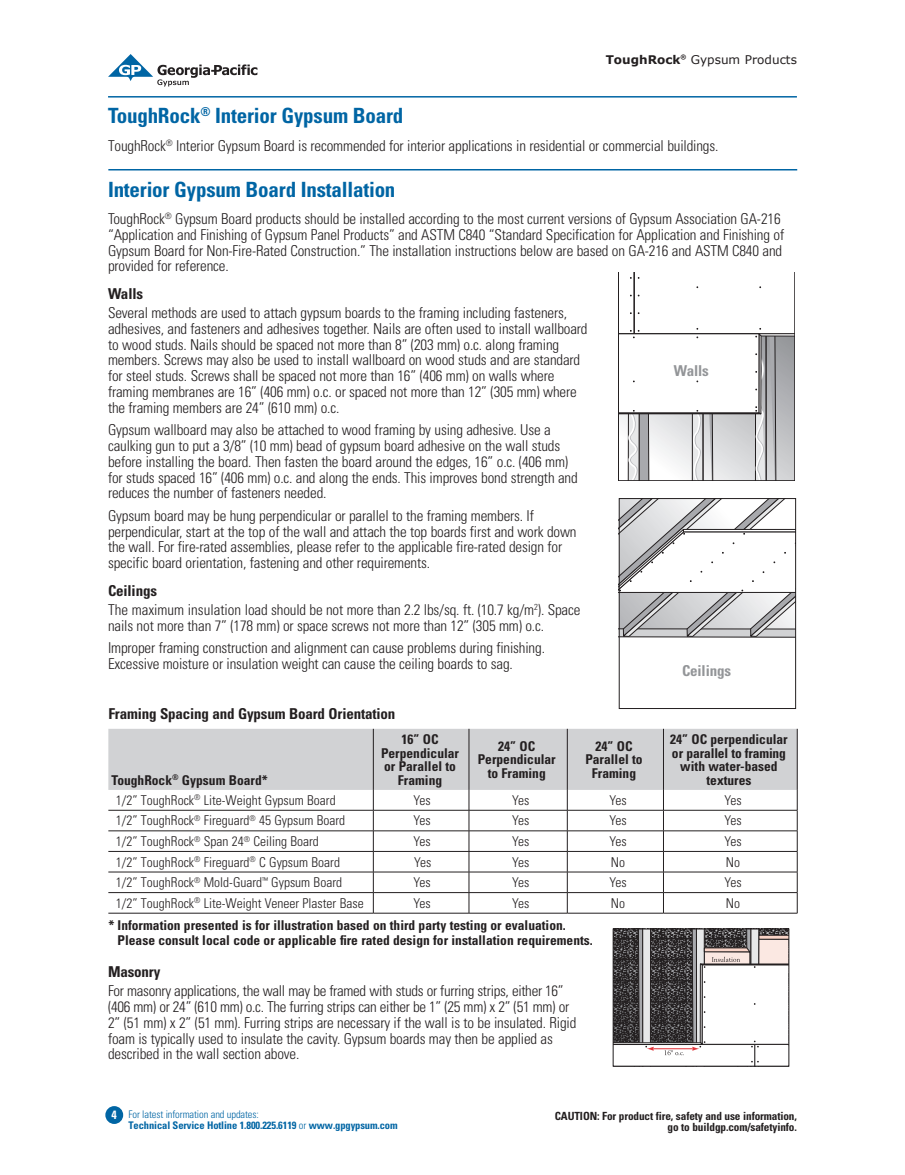
<style>
.page{position:relative;width:905px;height:1175px;background:#fff}
.page>*{position:absolute;margin:0;border:0;box-sizing:border-box;transform-origin:0 0}
.t1{font:700 condensed 21px "Univers LT Std";letter-spacing:-.01em;color:#0065a4}
.t2{font:300 condensed 15px/15.8px "Univers LT Std";letter-spacing:-.01em;color:#231f20}
.t3{font:700 condensed 15px "Univers LT Std";letter-spacing:-.01em;color:#231f20}
.t4{font:700 condensed 15px "Univers LT Std";letter-spacing:-.01em;color:#939598}
.t5{font:700 condensed 13.5px/13.5px "Univers LT Std";color:#231f20;text-align:center}
.t6{font:300 condensed 13.5px "Univers LT Std";color:#231f20}
.t7{font:12px "Verdana";color:#231f20}
.t8{font:700 condensed 12px "Univers LT Std";color:#fff}
.t9{font:700 condensed 11.25px/11.2px "Univers LT Std";letter-spacing:-.01em;color:#231f20;text-align:right}
.t10{font:700 condensed 10.5px/11.2px "Univers LT Std";letter-spacing:-.01em;color:#0065a4}
.s1{font-weight:700}
.s2{font-weight:300}
</style>
<div class="page">
<div style="left:106px;top:1106px;width:16px;height:17px;background:#0065a4;border-radius:50%"></div>
<div style="left:105px;top:1106px;width:18px;height:17px;border:2px solid #0065a4;border-radius:50%"></div>
<svg style="left:108px;top:54px;width:149px;height:32px"></svg>
<hr style="left:108px;top:96px;width:688px;height:2px;background:#0065a4">
<svg style="left:613px;top:930px;width:175px;height:137px"></svg>
<div style="left:612px;top:928px;width:177px;height:138px;border:1px solid #231f20"></div>
<svg style="left:108px;top:729px;width:690px;height:184px"></svg>
<hr style="left:108px;top:913px;width:265px;height:1px;background:#231f20">
<hr style="left:373px;top:913px;width:96px;height:1px;background:#231f20">
<hr style="left:469px;top:913px;width:98px;height:1px;background:#231f20">
<hr style="left:567px;top:913px;width:96px;height:1px;background:#231f20">
<hr style="left:663px;top:913px;width:134px;height:1px;background:#231f20">
<hr style="left:373px;top:729px;width:1px;height:61px;background:#231f20">
<hr style="left:468px;top:729px;width:1px;height:61px;background:#231f20">
<hr style="left:567px;top:729px;width:1px;height:61px;background:#231f20">
<hr style="left:663px;top:729px;width:1px;height:61px;background:#231f20">
<hr style="left:797px;top:729px;width:1px;height:61px;background:#231f20">
<svg style="left:620px;top:273px;width:173px;height:206px"></svg>
<div style="left:618px;top:271px;width:177px;height:210px;border:1px solid #231f20"></div>
<svg style="left:620px;top:500px;width:174px;height:138px"></svg>
<div style="left:618px;top:498px;width:178px;height:211px;border:1px solid #231f20"></div>
<hr style="left:108px;top:169px;width:689px;height:1px;background:#0065a4">
<h1 class="t1" style="left:108px;top:103px;width:297px">ToughRock<sup>®</sup> Interior Gypsum Board</h1>
<p class="t7" style="left:605px;top:52px;width:193px"><span class="s1">ToughRock</span><sup>®</sup> Gypsum Products</p>
<p class="t2" style="left:108px;top:138px;width:612px">ToughRock<sup>®</sup> Interior Gypsum Board is recommended for interior applications in residential or commercial buildings.</p>
<h1 class="t1" style="left:108px;top:177px;width:289px">Interior Gypsum Board Installation</h1>
<p class="t2" style="left:108px;top:211px;width:677px">ToughRock<sup>®</sup> Gypsum Board products should be installed according to the most current versions of Gypsum Association GA-216 “Application and Finishing of Gypsum Panel Products” and ASTM C840 “Standard Specification for Application and Finishing of Gypsum Board for Non-Fire-Rated Construction.” The installation instructions below are based on GA-216 and ASTM C840 and provided for reference.</p>
<p class="t3" style="left:108px;top:285px;width:36px">Walls</p>
<p class="t2" style="left:108px;top:305px;width:481px">Several methods are used to attach gypsum boards to the framing including fasteners, adhesives, and fasteners and adhesives together. Nails are often used to install wallboard to wood studs. Nails should be spaced not more than 8” (203 mm) o.c. along framing members. Screws may also be used to install wallboard on wood studs and are standard for steel studs. Screws shall be spaced not more than 16” (406 mm) on walls where framing membranes are 16” (406 mm) o.c. or spaced not more than 12” (305 mm) where the framing members are 24” (610 mm) o.c.</p>
<p class="t2" style="left:108px;top:422px;width:471px">Gypsum wallboard may also be attached to wood framing by using adhesive. Use a caulking gun to put a 3/8” (10 mm) bead of gypsum board adhesive on the wall studs before installing the board. Then fasten the board around the edges, 16” o.c. (406 mm) for studs spaced 16” (406 mm) o.c. and along the ends. This improves bond strength and reduces the number of fasteners needed.</p>
<p class="t2" style="left:108px;top:507px;width:470px">Gypsum board may be hung perpendicular or parallel to the framing members. If perpendicular, start at the top of the wall and attach the top boards first and work down the wall. For fire-rated assemblies, please refer to the applicable fire-rated design for specific board orientation, fastening and other requirements.</p>
<p class="t2" style="left:108px;top:581px;width:474px;line-height:19px"><span class="s1">Ceilings<br></span>The maximum insulation load should be not more than 2.2 lbs/sq. ft. (10.7 kg/m<sup>2</sup>). Space</p>
<p class="t2" style="left:108px;top:614px;width:438px;line-height:22.5px">nails not more than 7” (178 mm) or space screws not more than 12” (305 mm) o.c.<br>Improper framing construction and alignment can cause problems during finishing.</p>
<p class="t2" style="left:108px;top:656px;width:406px">Excessive moisture or insulation weight can cause the ceiling boards to sag.</p>
<p class="t4" style="left:673px;top:361px;width:36px">Walls</p>
<p class="t4" style="left:682px;top:661px;width:50px">Ceilings</p>
<p class="t3" style="left:108px;top:704px;width:288px">Framing Spacing and Gypsum Board Orientation</p>
<p class="t5" style="left:112px;top:773px;width:158px">ToughRock<sup>®</sup> Gypsum Board*</p>
<p class="t5" style="left:381px;top:732px;width:80px">16” OC<br>Perpendicular or Parallel to<br>Framing</p>
<p class="t5" style="left:477px;top:739px;width:80px">24” OC<br>Perpendicular to Framing</p>
<p class="t5" style="left:585px;top:739px;width:59px">24” OC<br>Parallel to<br>Framing</p>
<p class="t5" style="left:670px;top:732px;width:119px">24” OC perpendicular or parallel to framing with water-based textures</p>
<p class="t6" style="left:116px;top:792px;width:221px">1/2” ToughRock<sup>®</sup> Lite-Weight Gypsum Board</p>
<p class="t6" style="left:413px;top:792px;width:19px">Yes</p>
<p class="t6" style="left:512px;top:792px;width:19px">Yes</p>
<p class="t6" style="left:609px;top:792px;width:19px">Yes</p>
<p class="t6" style="left:724px;top:792px;width:19px">Yes</p>
<p class="t6" style="left:116px;top:812px;width:231px">1/2” ToughRock<sup>®</sup> Fireguard<sup>®</sup> 45 Gypsum Board</p>
<p class="t6" style="left:413px;top:812px;width:19px">Yes</p>
<p class="t6" style="left:512px;top:812px;width:19px">Yes</p>
<p class="t6" style="left:609px;top:812px;width:19px">Yes</p>
<p class="t6" style="left:724px;top:812px;width:19px">Yes</p>
<p class="t6" style="left:116px;top:833px;width:204px">1/2” ToughRock<sup>®</sup> Span 24<sup>®</sup> Ceiling Board</p>
<p class="t6" style="left:413px;top:833px;width:19px">Yes</p>
<p class="t6" style="left:512px;top:833px;width:19px">Yes</p>
<p class="t6" style="left:609px;top:833px;width:19px">Yes</p>
<p class="t6" style="left:724px;top:833px;width:19px">Yes</p>
<p class="t6" style="left:116px;top:853px;width:225px">1/2” ToughRock<sup>®</sup> Fireguard<sup>®</sup> C Gypsum Board</p>
<p class="t6" style="left:414px;top:853px;width:19px">Yes</p>
<p class="t6" style="left:512px;top:853px;width:19px">Yes</p>
<p class="t6" style="left:611px;top:853px;width:16px">No</p>
<p class="t6" style="left:726px;top:853px;width:16px">No</p>
<p class="t6" style="left:116px;top:874px;width:228px">1/2” ToughRock<sup>®</sup> Mold-Guard<sup>™</sup> Gypsum Board</p>
<p class="t6" style="left:413px;top:874px;width:19px">Yes</p>
<p class="t6" style="left:512px;top:874px;width:19px">Yes</p>
<p class="t6" style="left:609px;top:874px;width:19px">Yes</p>
<p class="t6" style="left:724px;top:874px;width:19px">Yes</p>
<p class="t6" style="left:116px;top:895px;width:249px">1/2” ToughRock<sup>®</sup> Lite-Weight Veneer Plaster Base</p>
<p class="t6" style="left:413px;top:895px;width:19px">Yes</p>
<p class="t6" style="left:512px;top:895px;width:19px">Yes</p>
<p class="t6" style="left:611px;top:895px;width:16px">No</p>
<p class="t6" style="left:726px;top:895px;width:16px">No</p>
<p class="t5" style="left:118px;top:917px;width:476px;line-height:15px;text-align:left;text-indent:-9px">* Information presented is for illustration based on third party testing or evaluation.<br>Please consult local code or applicable fire rated design for installation requirements.</p>
<p class="t3" style="left:108px;top:962px;width:54px">Masonry</p>
<p class="t2" style="left:108px;top:983px;width:470px">For masonry applications, the wall may be framed with studs or furring strips, either 16” (406 mm) or 24” (610 mm) o.c. The furring strips can either be 1” (25 mm) x 2” (51 mm) or 2” (51 mm) x 2” (51 mm). Furring strips are necessary if the wall is to be insulated. Rigid foam is typically used to insulate the cavity. Gypsum boards may then be applied as described in the wall section above.</p>
<p class="t8" style="left:112px;top:1107px;width:7px">4</p>
<p class="t10" style="left:128px;top:1108px;width:271px"><span class="s2">For latest information and updates:<br></span>Technical Service Hotline 1.800.225.6119 <span class="s2">or</span> www.gpgypsum.com</p>
<p class="t9" style="left:555px;top:1110px;width:243px">CAUTION: For product fire, safety and use information, go to buildgp.com/safetyinfo.</p>
</div>
